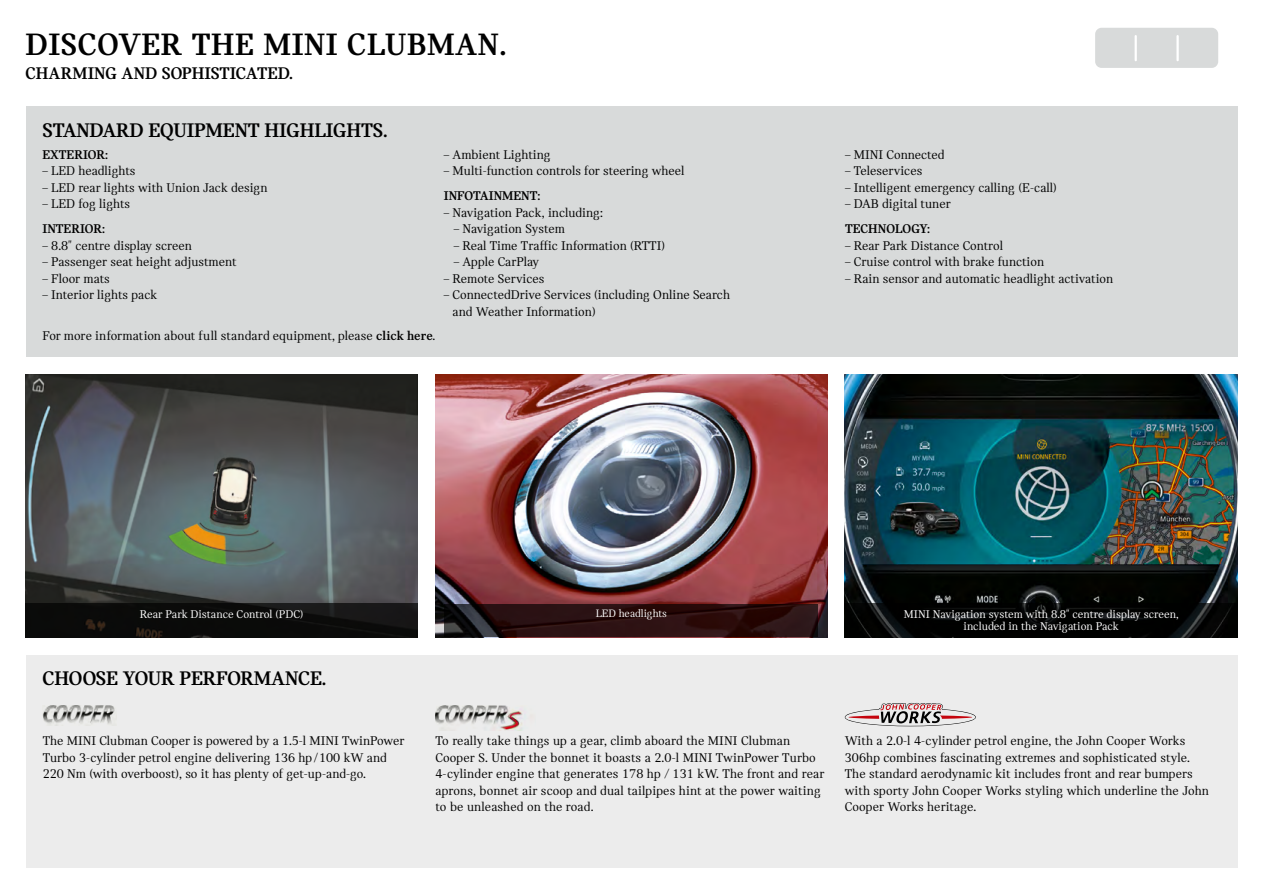
<style>
.page{position:relative;width:1263px;height:893px;background:#fff}
.page>*{position:absolute;margin:0;border:0;box-sizing:border-box;transform-origin:0 0}
.t1{font:700 33px "MINI Serif";letter-spacing:.02em;color:#000}
.t2{font:700 21px "MINI Serif";letter-spacing:-.01em;color:#000}
.t3{font:700 18px "MINI Serif";color:#000}
.t4{font:13.5px/16.5px "MINI Serif";color:#000}
.t5{font:700 13.5px "MINI Serif";color:#000}
.t6{font:12px/12px "MINI Serif";color:#fff;text-align:center}
.t7{font:11.4px "MINI Serif";color:#fff}
.s1{font-weight:700}
</style>
<div class="page">
<img style="left:26px;top:374px;width:392px;height:230px">
<img style="left:845px;top:374px;width:393px;height:230px">
<img style="left:435px;top:374px;width:393px;height:264px">
<div style="left:26px;top:106px;width:1211px;height:251px;background:#d8dada"></div>
<div style="left:26px;top:655px;width:1211px;height:212px;background:#ececec"></div>
<img style="left:43px;top:705px;width:72px;height:20px">
<img style="left:435px;top:705px;width:87px;height:25px">
<svg style="left:845px;top:703px;width:131px;height:23px"></svg>
<svg style="left:445px;top:604px;width:373px;height:32px;background:#281011"></svg>
<svg style="left:26px;top:604px;width:392px;height:34px;background:#0d0d0c"></svg>
<svg style="left:845px;top:604px;width:393px;height:34px;background:#050606"></svg>
<div style="left:1094px;top:27px;width:125px;height:42px;background:#d8dada;border-radius:8px"></div>
<div style="left:1093px;top:26px;width:127px;height:44px;border:2px solid #fff;border-radius:8px"></div>
<hr style="left:1134px;top:36px;width:3px;height:24px;background:#fff">
<hr style="left:1176px;top:36px;width:3px;height:24px;background:#fff">
<h1 class="t1" style="left:26px;top:26px;width:483px">DISCOVER THE MINI CLUBMAN.</h1>
<h3 class="t3" style="left:26px;top:63px;width:269px">CHARMING AND SOPHISTICATED.</h3>
<h2 class="t2" style="left:43px;top:118px;width:347px">STANDARD EQUIPMENT HIGHLIGHTS.</h2>
<p class="t5" style="left:43px;top:147px;width:67px">EXTERIOR:</p>
<p class="t4" style="left:43px;top:163px;width:95px">– LED headlights</p>
<p class="t4" style="left:43px;top:179px;width:226px">– LED rear lights with Union Jack design</p>
<p class="t4" style="left:43px;top:196px;width:89px">– LED fog lights</p>
<p class="t5" style="left:43px;top:222px;width:64px">INTERIOR:</p>
<p class="t4" style="left:43px;top:237px;width:151px">– 8.8" centre display screen</p>
<p class="t4" style="left:43px;top:254px;width:195px">– Passenger seat height adjustment</p>
<p class="t4" style="left:43px;top:270px;width:69px">– Floor mats</p>
<p class="t4" style="left:43px;top:287px;width:116px">– Interior lights pack</p>
<p class="t4" style="left:43px;top:328px;width:394px">For more information about full standard equipment, please <span class="s1">click here</span>.</p>
<p class="t4" style="left:444px;top:146px;width:108px">– Ambient Lighting</p>
<p class="t4" style="left:444px;top:163px;width:242px">– Multi-function controls for steering wheel</p>
<p class="t5" style="left:444px;top:189px;width:98px">INFOTAINMENT:</p>
<p class="t4" style="left:444px;top:204px;width:161px">– Navigation Pack, including:</p>
<p class="t4" style="left:454px;top:221px;width:113px">– Navigation System</p>
<p class="t4" style="left:454px;top:237px;width:213px">– Real Time Traffic Information (RTTI)</p>
<p class="t4" style="left:454px;top:254px;width:87px">– Apple CarPlay</p>
<p class="t4" style="left:444px;top:270px;width:102px">– Remote Services</p>
<p class="t4" style="left:453px;top:287px;width:279px;text-indent:-9px">– ConnectedDrive Services (including Online Search and Weather Information)</p>
<p class="t4" style="left:845px;top:146px;width:101px">– MINI Connected</p>
<p class="t4" style="left:845px;top:163px;width:79px">– Teleservices</p>
<p class="t4" style="left:845px;top:179px;width:213px">– Intelligent emergency calling (E-call)</p>
<p class="t4" style="left:845px;top:196px;width:107px">– DAB digital tuner</p>
<p class="t5" style="left:845px;top:221px;width:86px">TECHNOLOGY:</p>
<p class="t4" style="left:845px;top:237px;width:159px">– Rear Park Distance Control</p>
<p class="t4" style="left:845px;top:254px;width:201px">– Cruise control with brake function</p>
<p class="t4" style="left:845px;top:270px;width:270px">– Rain sensor and automatic headlight activation</p>
<p class="t6" style="left:140px;top:608px;width:165px">Rear Park Distance Control (PDC)</p>
<p class="t7" style="left:596px;top:607px;width:73px">LED headlights</p>
<p class="t6" style="left:904px;top:608px;width:276px">MINI Navigation system with 8.8" centre display screen, included in the Navigation Pack</p>
<h2 class="t2" style="left:43px;top:667px;width:285px">CHOOSE YOUR PERFORMANCE.</h2>
<p class="t4" style="left:43px;top:733px;width:363px">The MINI Clubman Cooper is powered by a 1.5-l MINI TwinPower<br>Turbo 3-cylinder petrol engine delivering 136 hp ∕ 100 kW and<br>220 Nm (with overboost), so it has plenty of get-up-and-go.</p>
<p class="t4" style="left:435px;top:733px;width:390px">To really take things up a gear, climb aboard the MINI Clubman Cooper S. Under the bonnet it boasts a 2.0-l MINI TwinPower Turbo 4-cylinder engine that generates 178 hp / 131 kW. The front and rear aprons, bonnet air scoop and dual tailpipes hint at the power waiting to be unleashed on the road.</p>
<p class="t4" style="left:845px;top:733px;width:366px">With a 2.0-l 4-cylinder petrol engine, the John Cooper Works 306hp combines fascinating extremes and sophisticated style.<br>The standard aerodynamic kit includes front and rear bumpers with sporty John Cooper Works styling which underline the John Cooper Works heritage.</p>
</div>
